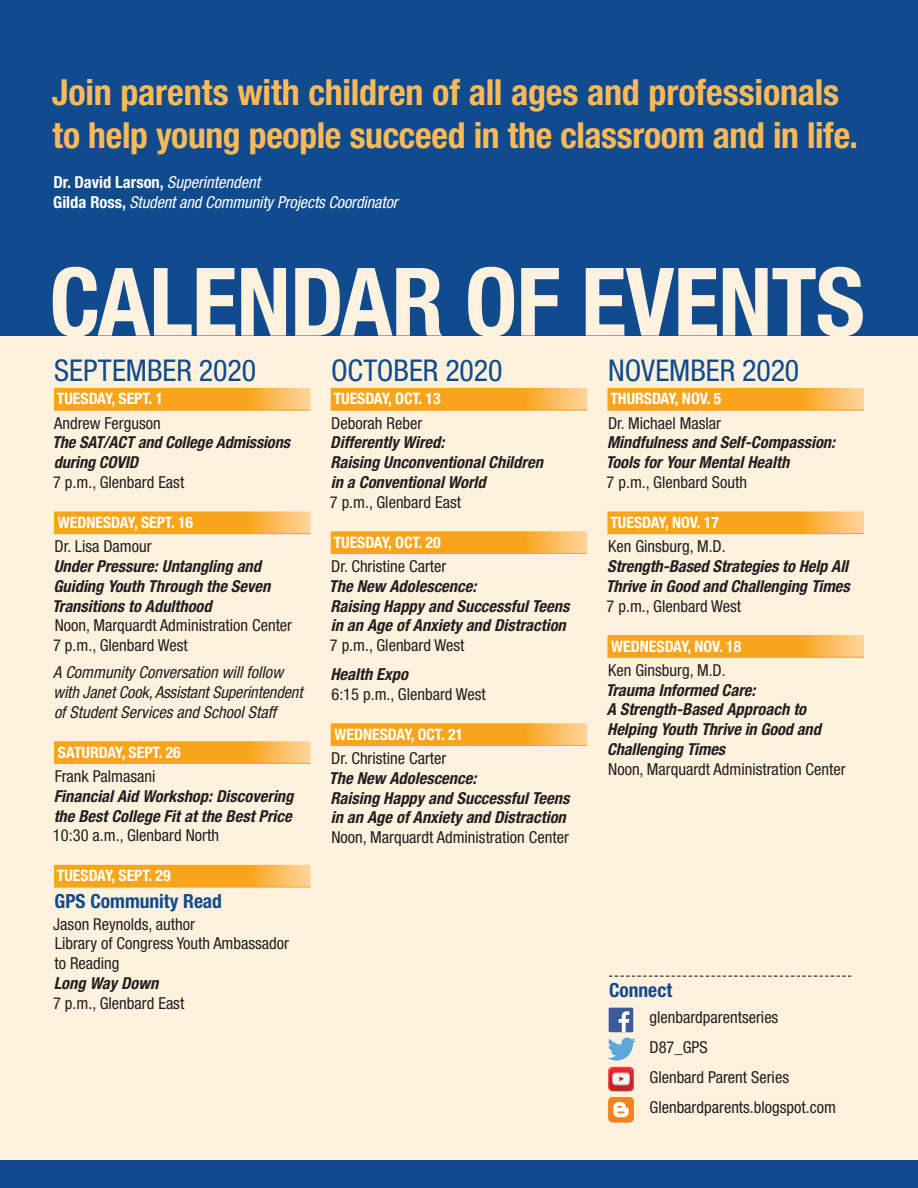
<style>
.page{position:relative;width:918px;height:1188px;background:#fff}
.page>*{position:absolute;margin:0;border:0;box-sizing:border-box;transform-origin:0 0}
.t1{font:700 condensed 94.5px "Helvetica Neue";letter-spacing:-.01em;color:#fef2df}
.t2{font:700 condensed 36px/43.2px "Helvetica Neue";letter-spacing:-.005em;color:#fcb958}
.t3{font:condensed 30px "Helvetica Neue";letter-spacing:-.005em;color:#0f4b8d}
.t4{font:700 condensed 19.5px "Helvetica Neue";color:#0f4b8d}
.t5{font:italic 700 condensed 16.5px/19.8px "Helvetica Neue";color:#231f20}
.t6{font:condensed 16.5px/19.8px "Helvetica Neue";color:#231f20}
.t7{font:italic condensed 16.5px/19.8px "Helvetica Neue";color:#231f20}
.t8{font:italic condensed 16.5px/19.8px "Helvetica Neue";letter-spacing:-.005em;color:#fff}
.t9{font:700 condensed 15.75px "Helvetica Neue";color:#fff}
.s1{font-weight:700;font-style:normal}
</style>
<div class="page">
<div style="left:0;top:197px;width:918px;height:967px;background:#fef2df"></div>
<div style="left:0;top:0;width:918px;height:335px;background:#0f4b8d"></div>
<div style="left:0;top:1161px;width:918px;height:27px;background:#0f4b8d"></div>
<svg style="left:54px;top:388px;width:256px;height:22px;background:#f9aa2a"></svg>
<hr style="left:54px;top:410px;width:256px;height:1px;background:#f9a51b">
<svg style="left:54px;top:511px;width:256px;height:22px;background:#f9ac2f"></svg>
<hr style="left:54px;top:533px;width:256px;height:1px;background:#f9a51b">
<svg style="left:54px;top:741px;width:256px;height:22px;background:#f9ab2d"></svg>
<hr style="left:54px;top:763px;width:256px;height:1px;background:#f9a51b">
<svg style="left:54px;top:865px;width:256px;height:22px;background:#f9aa2a"></svg>
<hr style="left:54px;top:887px;width:256px;height:1px;background:#f9a51b">
<svg style="left:331px;top:388px;width:256px;height:22px;background:#f9aa2a"></svg>
<hr style="left:331px;top:410px;width:256px;height:1px;background:#f9a51b">
<svg style="left:331px;top:531px;width:256px;height:22px;background:#f9ab2d"></svg>
<hr style="left:331px;top:553px;width:256px;height:1px;background:#f9a51b">
<svg style="left:331px;top:723px;width:256px;height:22px;background:#f9ab2d"></svg>
<hr style="left:331px;top:745px;width:256px;height:1px;background:#f9a51b">
<svg style="left:608px;top:388px;width:256px;height:22px;background:#f9aa2b"></svg>
<hr style="left:608px;top:410px;width:256px;height:1px;background:#f9a51b">
<svg style="left:608px;top:511px;width:256px;height:22px;background:#f9ac2f"></svg>
<hr style="left:608px;top:533px;width:256px;height:1px;background:#f9a51b">
<svg style="left:608px;top:635px;width:256px;height:22px;background:#f9ab2b"></svg>
<hr style="left:608px;top:657px;width:256px;height:1px;background:#f9a51b">
<hr style="left:917px;top:277px;width:1px;height:58px;background:#f9a51b">
<div style="left:609px;top:1008px;width:24px;height:24px;background:#3b5a9a"></div>
<svg style="left:619px;top:1011px;width:10px;height:21px"></svg>
<div style="left:609px;top:1097px;width:24px;height:25px;background:#f58220;border-radius:4px"></div>
<div style="left:609px;top:1097px;width:24px;height:25px;border:1px solid #f58220;border-radius:4px"></div>
<svg style="left:613px;top:1102px;width:16px;height:15px"></svg>
<img style="left:608px;top:1066px;width:26px;height:25px">
<svg style="left:608px;top:1038px;width:28px;height:23px"></svg>
<svg style="left:609px;top:976px;width:242px;height:1px"></svg>
<h2 class="t2" style="left:52px;top:70px;width:808px">Join parents with children of all ages and professionals to help young people succeed in the classroom and in life.</h2>
<p class="t8" style="left:53px;top:172px;width:346px"><span class="s1">Dr. David Larson,</span> Superintendent<br><span class="s1">Gilda Ross,</span> Student and Community Projects Coordinator</p>
<h1 class="t1" style="left:50px;top:245px;width:817px">CALENDAR OF EVENTS</h1>
<h3 class="t3" style="left:54px;top:353px;width:203px">SEPTEMBER 2020</h3>
<p class="t9" style="left:57px;top:389px;width:108px">TUESDAY, SEPT. 1</p>
<p class="t6" style="left:54px;top:413px;width:108px">Andrew Ferguson</p>
<p class="t5" style="left:52px;top:432px;width:239px">The SAT/ACT and College Admissions during COVID</p>
<p class="t6" style="left:53px;top:472px;width:133px">7 p.m., Glenbard East</p>
<p class="t9" style="left:58px;top:513px;width:137px">WEDNESDAY, SEPT. 16</p>
<p class="t6" style="left:55px;top:536px;width:99px">Dr. Lisa Damour</p>
<p class="t5" style="left:52px;top:556px;width:220px">Under Pressure: Untangling and<br>Guiding Youth Through the Seven<br>Transitions to Adulthood</p>
<p class="t6" style="left:53px;top:616px;width:241px">Noon, Marquardt Administration Center<br>7 p.m., Glenbard West</p>
<p class="t7" style="left:53px;top:662px;width:251px">A Community Conversation will follow with Janet Cook, Assistant Superintendent of Student Services and School Staff</p>
<p class="t9" style="left:58px;top:743px;width:124px">SATURDAY, SEPT. 26</p>
<p class="t6" style="left:55px;top:766px;width:102px">Frank Palmasani</p>
<p class="t5" style="left:54px;top:786px;width:241px">Financial Aid Workshop: Discovering the Best College Fit at the Best Price</p>
<p class="t6" style="left:53px;top:826px;width:168px">10:30 a.m., Glenbard North</p>
<p class="t9" style="left:57px;top:866px;width:115px">TUESDAY, SEPT. 29</p>
<p class="t4" style="left:55px;top:889px;width:169px">GPS Community Read</p>
<p class="t6" style="left:53px;top:914px;width:237px">Jason Reynolds, author<br>Library of Congress Youth Ambassador to Reading</p>
<p class="t5" style="left:54px;top:973px;width:106px">Long Way Down</p>
<p class="t6" style="left:53px;top:993px;width:133px">7 p.m., Glenbard East</p>
<h3 class="t3" style="left:331px;top:353px;width:173px">OCTOBER 2020</h3>
<p class="t9" style="left:334px;top:389px;width:109px">TUESDAY, OCT. 13</p>
<p class="t6" style="left:331px;top:413px;width:93px">Deborah Reber</p>
<p class="t5" style="left:330px;top:432px;width:214px">Differently Wired:<br>Raising Unconventional Children in a Conventional World</p>
<p class="t6" style="left:330px;top:492px;width:133px">7 p.m., Glenbard East</p>
<p class="t9" style="left:334px;top:533px;width:109px">TUESDAY, OCT. 20</p>
<p class="t6" style="left:331px;top:556px;width:117px">Dr. Christine Carter</p>
<p class="t5" style="left:329px;top:576px;width:242px">The New Adolescence:<br>Raising Happy and Successful Teens in an Age of Anxiety and Distraction</p>
<p class="t6" style="left:330px;top:635px;width:136px">7 p.m., Glenbard West</p>
<p class="t5" style="left:330px;top:664px;width:79px">Health Expo</p>
<p class="t6" style="left:331px;top:684px;width:156px">6:15 p.m., Glenbard West</p>
<p class="t9" style="left:335px;top:725px;width:130px">WEDNESDAY, OCT. 21</p>
<p class="t6" style="left:331px;top:748px;width:117px">Dr. Christine Carter</p>
<p class="t5" style="left:329px;top:768px;width:242px">The New Adolescence:<br>Raising Happy and Successful Teens in an Age of Anxiety and Distraction</p>
<p class="t6" style="left:331px;top:827px;width:239px">Noon, Marquardt Administration Center</p>
<h3 class="t3" style="left:608px;top:353px;width:193px">NOVEMBER 2020</h3>
<p class="t9" style="left:610px;top:389px;width:112px">THURSDAY, NOV. 5</p>
<p class="t6" style="left:608px;top:413px;width:115px">Dr. Michael Maslar</p>
<p class="t5" style="left:606px;top:432px;width:231px">Mindfulness and Self-Compassion:<br>Tools for Your Mental Health</p>
<p class="t6" style="left:607px;top:472px;width:142px">7 p.m., Glenbard South</p>
<p class="t9" style="left:610px;top:513px;width:110px">TUESDAY, NOV. 17</p>
<p class="t6" style="left:608px;top:536px;width:119px">Ken Ginsburg, M.D.</p>
<p class="t5" style="left:606px;top:556px;width:246px">Strength-Based Strategies to Help All<br>Thrive in Good and Challenging Times</p>
<p class="t6" style="left:607px;top:596px;width:136px">7 p.m., Glenbard West</p>
<p class="t9" style="left:611px;top:636px;width:132px">WEDNESDAY, NOV. 18</p>
<p class="t6" style="left:608px;top:660px;width:119px">Ken Ginsburg, M.D.</p>
<p class="t5" style="left:606px;top:680px;width:217px">Trauma Informed Care:<br>A Strength-Based Approach to<br>Helping Youth Thrive in Good and<br>Challenging Times</p>
<p class="t6" style="left:608px;top:759px;width:239px">Noon, Marquardt Administration Center</p>
<p class="t4" style="left:609px;top:978px;width:65px">Connect</p>
<p class="t6" style="left:650px;top:1002px;width:188px;line-height:30px">glenbardparentseries<br>D87_GPS<br>Glenbard Parent Series<br>Glenbardparents.blogspot.com</p>
</div>
